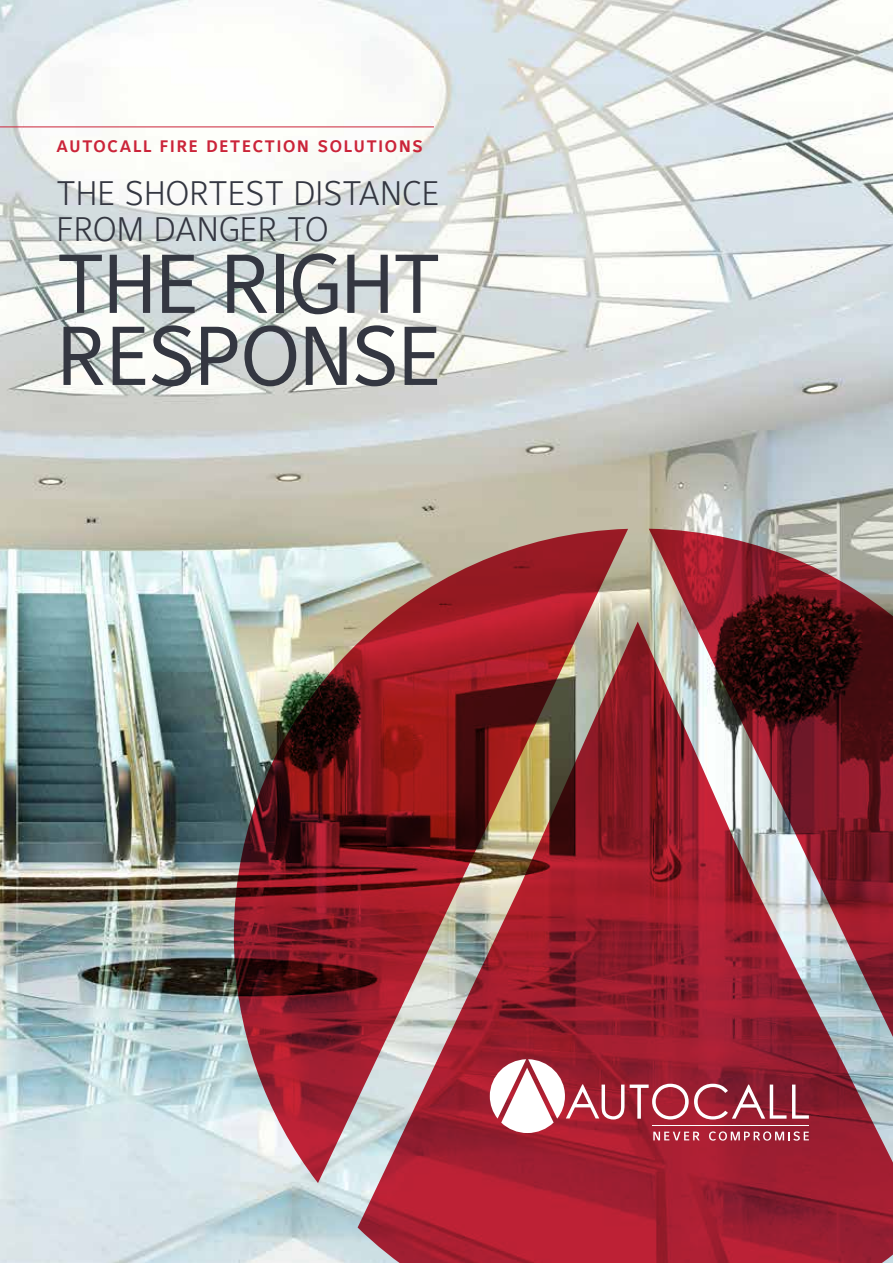
<style>
.page{position:relative;width:893px;height:1263px;background:#fff}
.page>*{position:absolute;margin:0;border:0;box-sizing:border-box;transform-origin:0 0}
.t1{font:82.5px/72px "Maurea Jci Tf ML";letter-spacing:-.015em;color:#343741}
.t2{font:300 33.75px/36px "Maurea Jci Tf ML";color:#343741}
.t3{font:700 16.5px "Maurea Jci Lf ML";letter-spacing:.11em;color:#cb2439}
</style>
<div class="page">
<img style="left:0;top:0;width:893px;height:1263px">
<hr style="left:0;top:127px;width:434px;height:1px;background:#cb2439">
<svg style="left:649px;top:529px;width:244px;height:93px"></svg>
<img style="left:234px;top:529px;width:394px;height:654px">
<svg style="left:358px;top:622px;width:535px;height:641px"></svg>
<svg style="left:792px;top:1084px;width:17px;height:35px"></svg>
<svg style="left:630px;top:1084px;width:156px;height:35px"></svg>
<svg style="left:490px;top:1059px;width:134px;height:74px"></svg>
<svg style="left:653px;top:1132px;width:47px;height:8px"></svg>
<svg style="left:709px;top:1131px;width:100px;height:10px"></svg>
<hr style="left:652px;top:1125px;width:157px;height:1px;background:#fff">
<p class="t3" style="left:57px;top:136px;width:368px">AUTOCALL FIRE DETECTION SOLUTIONS</p>
<p class="t2" style="left:57px;top:174px;width:384px">THE SHORTEST DISTANCE<br>FROM DANGER TO</p>
<h1 class="t1" style="left:57px;top:248px;width:386px">THE RIGHT<br>RESPONSE</h1>
</div>
